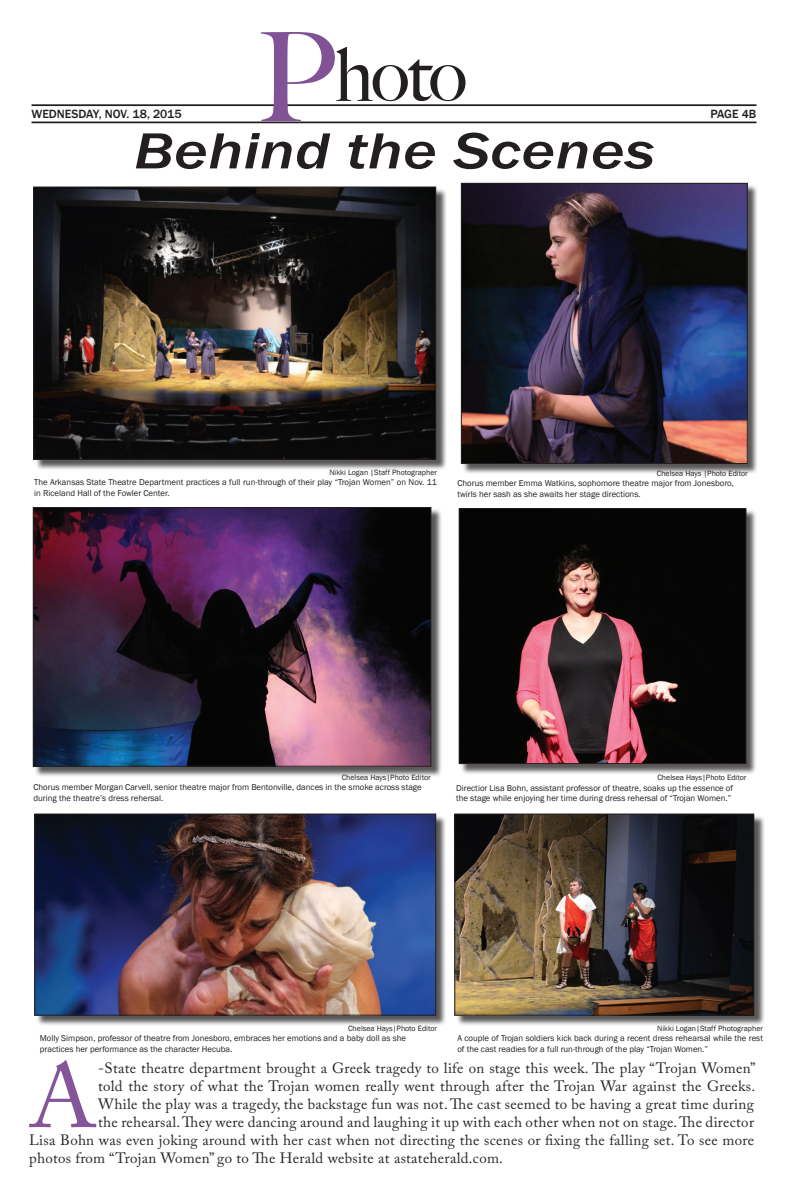
<style>
.page{position:relative;width:788px;height:1197px;background:#fff}
.page>*{position:absolute;margin:0;border:0;box-sizing:border-box;transform-origin:0 0}
.t1{font:500 123.38px "Big Caslon";color:#825297}
.t2{font:90.21px "Adobe Caslon Pro";color:#825297}
.t3{font:500 74.38px "Big Caslon";color:#231f20}
.t4{font:italic 500 52.5px "Franklin Gothic";color:#231f20;scale:1.25 1}
.t5{font:14.88px "Adobe Caslon Pro";letter-spacing:.02em;color:#231f20}
.t6{font:500 12.25px "Franklin Gothic";color:#231f20}
.t7{font:8.75px/10.5px "Franklin Gothic";color:#231f20}
.t8{font:7.88px "Franklin Gothic";color:#231f20}
</style>
<div class="page">
<hr style="left:32px;top:104px;width:724px;height:2px;background:#231f20">
<hr style="left:32px;top:122px;width:724px;height:1px;background:#231f20">
<div style="left:35px;top:188px;width:412px;height:283px;background:#231f20;opacity:.75"></div>
<img style="left:35px;top:189px;width:399px;height:269px">
<div style="left:33px;top:187px;width:403px;height:273px;border:1px solid #231f20"></div>
<div style="left:462px;top:184px;width:296px;height:291px;background:#231f20;opacity:.75"></div>
<img style="left:463px;top:185px;width:282px;height:277px">
<div style="left:461px;top:183px;width:286px;height:281px;border:1px solid #231f20"></div>
<div style="left:34px;top:508px;width:408px;height:269px;background:#231f20;opacity:.75"></div>
<img style="left:35px;top:509px;width:394px;height:256px">
<div style="left:33px;top:507px;width:398px;height:260px;border:1px solid #231f20"></div>
<div style="left:460px;top:509px;width:297px;height:266px;background:#231f20;opacity:.75"></div>
<img style="left:460px;top:510px;width:284px;height:252px">
<div style="left:458px;top:508px;width:288px;height:256px;border:1px solid #231f20"></div>
<div style="left:455px;top:815px;width:310px;height:212px;background:#231f20;opacity:.75"></div>
<img style="left:456px;top:816px;width:296px;height:198px">
<div style="left:454px;top:814px;width:300px;height:202px;border:1px solid #231f20"></div>
<div style="left:36px;top:815px;width:411px;height:212px;background:#231f20;opacity:.75"></div>
<img style="left:36px;top:816px;width:398px;height:198px">
<div style="left:34px;top:814px;width:402px;height:202px;border:1px solid #231f20"></div>
<p class="t6" style="left:32px;top:106px;width:151px">WEDNESDAY, NOV. 18, 2015</p>
<p class="t1" style="left:256px;top:6px;width:82px">P</p>
<p class="t3" style="left:334px;top:31px;width:134px">hoto</p>
<p class="t4" style="left:134px;top:118px;width:418px">Behind the Scenes</p>
<p class="t6" style="left:710px;top:106px;width:48px">PAGE 4B</p>
<p class="t8" style="left:329px;top:467px;width:109px">Nikki Logan |Staff Photographer</p>
<p class="t7" style="left:34px;top:477px;width:404px">The Arkansas State Theatre Department practices a full run-through of their play “Trojan Women” on Nov. 11 in Riceland Hall of the Fowler Center.</p>
<p class="t8" style="left:656px;top:468px;width:92px">Chelsea Hays |Photo Editor</p>
<p class="t7" style="left:457px;top:478px;width:278px">Chorus member Emma Watkins, sophomore theatre major from Jonesboro, twirls her sash as she awaits her stage directions.</p>
<p class="t8" style="left:342px;top:772px;width:90px">Chelsea Hays|Photo Editor</p>
<p class="t7" style="left:33px;top:782px;width:390px">Chorus member Morgan Carvell, senior theatre major from Bentonville, dances in the smoke across stage during the theatre’s dress rehersal.</p>
<p class="t8" style="left:657px;top:773px;width:90px">Chelsea Hays|Photo Editor</p>
<p class="t7" style="left:456px;top:783px;width:278px">Directior Lisa Bohn, assistant professor of theatre, soaks up the essence of the stage while enjoying her time during dress rehersal of “Trojan Women.”</p>
<p class="t8" style="left:348px;top:1023px;width:90px">Chelsea Hays|Photo Editor</p>
<p class="t7" style="left:40px;top:1033px;width:368px">Molly Simpson, professor of theatre from Jonesboro, embraces her emotions and a baby doll as she practices her performance as the character Hecuba.</p>
<p class="t8" style="left:657px;top:1023px;width:107px">Nikki Logan|Staff Photographer</p>
<p class="t7" style="left:457px;top:1033px;width:307px">A couple of Trojan soldiers kick back during a recent dress rehearsal while the rest of the cast readies for a full run-through of the play “Trojan Women.”</p>
<h2 class="t2" style="left:29px;top:1043px;width:69px">A</h2>
<h3 class="t5" style="left:98px;top:1060px;width:659px">-State theatre department brought a Greek tragedy to life on stage this week. The play “Trojan Women”</h3>
<h3 class="t5" style="left:98px;top:1077px;width:658px">told the story of what the Trojan women really went through after the Trojan War against the Greeks.</h3>
<h3 class="t5" style="left:98px;top:1095px;width:657px">While the play was a tragedy, the backstage fun was not. The cast seemed to be having a great time during</h3>
<h3 class="t5" style="left:98px;top:1113px;width:657px">the rehearsal. They were dancing around and laughing it up with each other when not on stage. The director</h3>
<h3 class="t5" style="left:29px;top:1131px;width:726px">Lisa Bohn was even joking around with her cast when not directing the scenes or fixing the falling set. To see more</h3>
<h3 class="t5" style="left:29px;top:1149px;width:475px">photos from “Trojan Women” go to The Herald website at astateherald.com.</h3>
</div>
